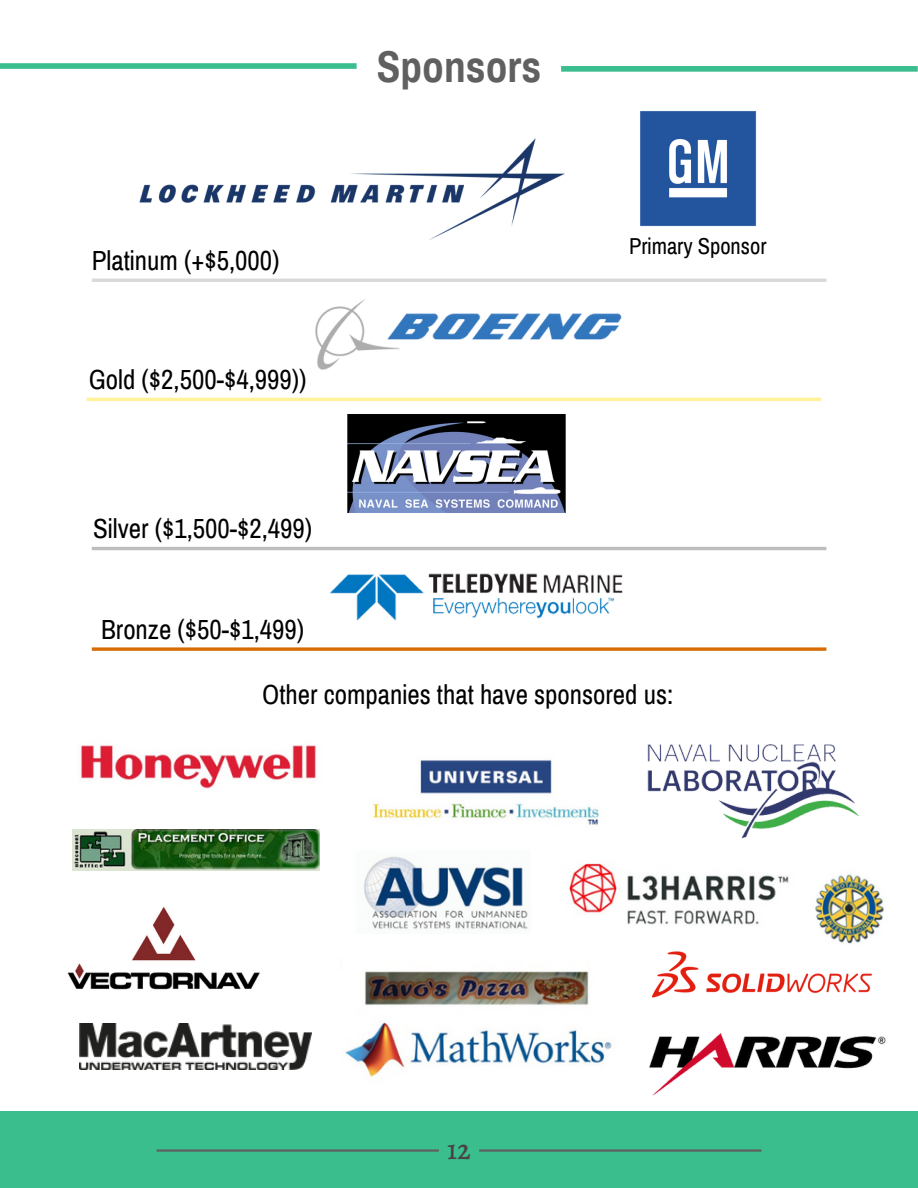
<style>
.page{position:relative;width:918px;height:1188px;background:#fff}
.page>*{position:absolute;margin:0;border:0;box-sizing:border-box;transform-origin:0 0}
.t1{font:700 43.5px "Archivo Narrow";color:#606061}
.t2{font:500 28.5px "Alegreya";color:#474545}
.t3{font:27px "Archivo Narrow";color:#000}
.t4{font:22.5px "Archivo Narrow";color:#000}
</style>
<div class="page">
<div style="left:0;top:1111px;width:918px;height:77px;background:#3abe8e"></div>
<hr style="left:479px;top:1149px;width:283px;height:3px;background:#606061">
<hr style="left:157px;top:1149px;width:282px;height:3px;background:#606061">
<hr style="left:92px;top:279px;width:734px;height:3px;background:#d9d9d9">
<hr style="left:87px;top:398px;width:734px;height:3px;background:#fff299">
<hr style="left:92px;top:547px;width:734px;height:3px;background:#bfbcbc">
<svg style="left:92px;top:647px;width:734px;height:4px;background:#de8227"></svg>
<img style="left:345px;top:971px;width:267px;height:106px">
<img style="left:67px;top:907px;width:193px;height:83px">
<img style="left:647px;top:744px;width:212px;height:95px">
<img style="left:80px;top:1024px;width:232px;height:46px">
<img style="left:330px;top:574px;width:293px;height:47px">
<img style="left:649px;top:1033px;width:237px;height:63px">
<img style="left:315px;top:299px;width:307px;height:71px">
<img style="left:652px;top:951px;width:220px;height:47px">
<img style="left:640px;top:111px;width:117px;height:116px">
<img style="left:139px;top:138px;width:426px;height:102px">
<img style="left:72px;top:829px;width:248px;height:42px">
<img style="left:345px;top:352px;width:224px;height:223px">
<img style="left:81px;top:745px;width:235px;height:44px">
<img style="left:815px;top:874px;width:69px;height:70px">
<img style="left:364px;top:856px;width:164px;height:73px">
<img style="left:569px;top:863px;width:220px;height:62px">
<img style="left:372px;top:760px;width:227px;height:65px">
<div style="left:561px;top:66px;width:357px;height:6px;background:#3abe8e"></div>
<div style="left:0;top:63px;width:357px;height:6px;background:#3abe8e"></div>
<p class="t3" style="left:92px;top:246px;width:189px">Platinum (+$5,000)</p>
<p class="t3" style="left:89px;top:365px;width:219px">Gold ($2,500-$4,999))</p>
<p class="t3" style="left:93px;top:515px;width:221px">Silver ($1,500-$2,499)</p>
<p class="t3" style="left:101px;top:615px;width:205px">Bronze ($50-$1,499)</p>
<p class="t1" style="left:377px;top:43px;width:166px">Sponsors</p>
<p class="t4" style="left:629px;top:234px;width:139px">Primary Sponsor</p>
<p class="t3" style="left:262px;top:680px;width:413px">Other companies that have sponsored us:</p>
<p class="t2" style="left:447px;top:1130px;width:25px">12</p>
</div>
